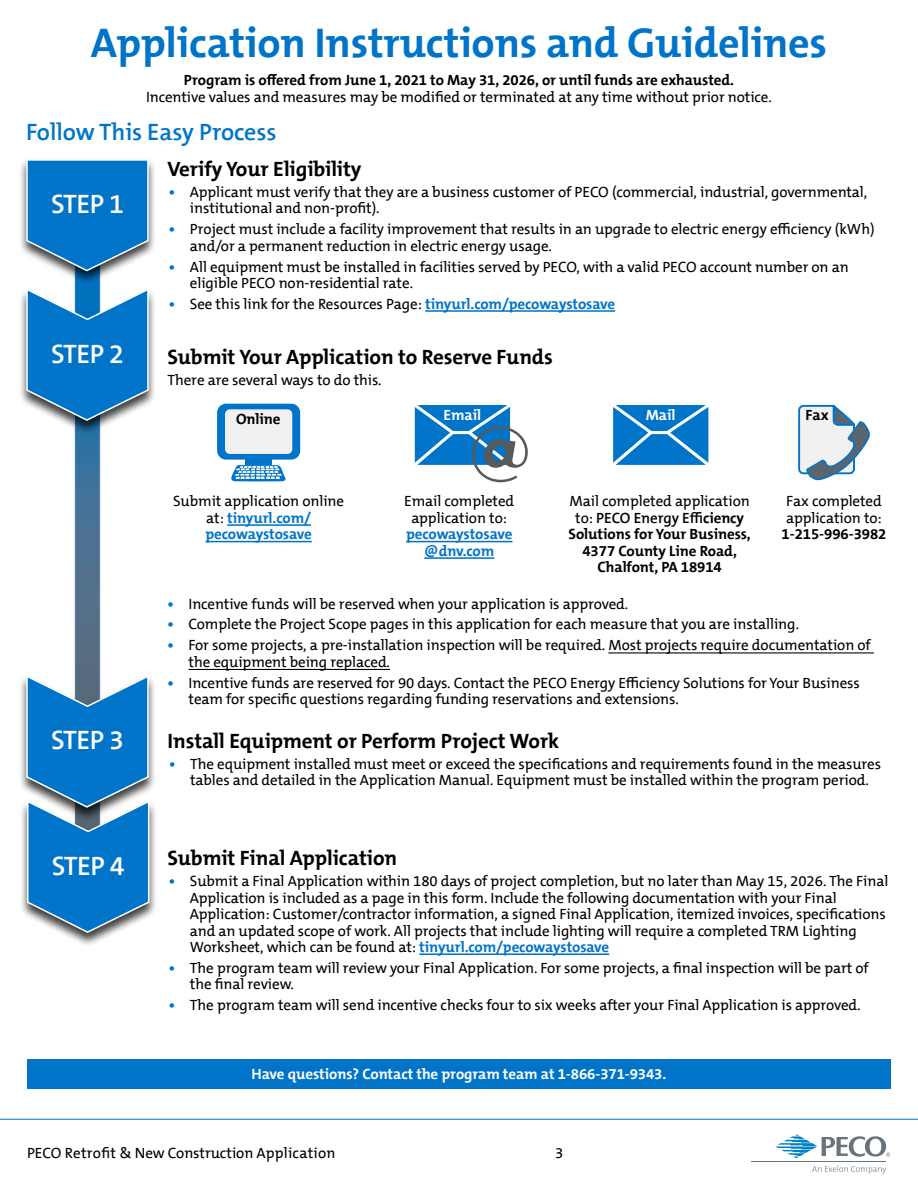
<style>
.page{position:relative;width:918px;height:1188px;background:#fff}
.page>*{position:absolute;margin:0;border:0;box-sizing:border-box;transform-origin:0 0}
.Header_1{font:700 42px "The Mix B";letter-spacing:-.005em;color:#0074c8}
.Header_2{font:600 27px "The Mix B";letter-spacing:-.02em;color:#fff}
.Header_2-2{font:600 24px "The Mix B";letter-spacing:-.005em;color:#0074c8}
.Header_3{font:700 21px "The Mix B";letter-spacing:-.005em;color:#000}
.Body_Bulleted_List{font:15px/16.5px "The Mix B";letter-spacing:-.005em;color:#000}
.Body_Centered{font:15px/16.5px "The Mix B";letter-spacing:-.005em;color:#000;text-align:center}
.Body_Centered-2{font:700 15px/16.5px "The Mix B";letter-spacing:-.005em;color:#000;text-align:center}
.Body_Bold_Centered{font:700 15px "The Mix B";letter-spacing:-.005em;color:#000}
.Body_Bold_Centered-2{font:700 15px "The Mix B";letter-spacing:-.005em;color:#fff}
.s1{font-weight:700;color:#0074c8}
.s2{font-weight:400}
.s3{font-weight:600}
.s4{font-weight:700}
</style>
<div class="page">
<hr style="left:0;top:1119px;width:918px;height:1px;background:#0074c8">
<hr style="left:751px;top:1161px;width:135px;height:1px;background:#68737a">
<svg style="left:812px;top:1166px;width:74px;height:8px"></svg>
<svg style="left:775px;top:1134px;width:115px;height:24px"></svg>
<svg style="left:74px;top:183px;width:27px;height:678px;background:#497091"></svg>
<div style="left:74px;top:183px;width:27px;height:679px;border:2px solid #e7eef7;border-radius:13px"></div>
<div style="left:18px;top:158px;width:139px;height:127px;background:#000;opacity:.75"></div>
<svg style="left:26px;top:158px;width:123px;height:114px;background:#2684c8"></svg>
<hr style="left:425px;top:310px;width:190px;height:2px;background:#0074c8">
<div style="left:18px;top:288px;width:139px;height:147px;background:#000;opacity:.75"></div>
<svg style="left:25px;top:287px;width:124px;height:135px;background:#348bca"></svg>
<svg style="left:217px;top:404px;width:83px;height:78px"></svg>
<hr style="left:227px;top:524px;width:84px;height:2px;background:#0074c8">
<hr style="left:205px;top:541px;width:107px;height:1px;background:#0074c8">
<svg style="left:414px;top:405px;width:114px;height:77px"></svg>
<hr style="left:406px;top:541px;width:106px;height:1px;background:#0074c8">
<hr style="left:424px;top:557px;width:70px;height:2px;background:#0074c8">
<svg style="left:613px;top:405px;width:96px;height:60px;background:#1f85ce"></svg>
<svg style="left:798px;top:404px;width:72px;height:77px"></svg>
<hr style="left:608px;top:652px;width:266px;height:1px;background:#000">
<hr style="left:189px;top:669px;width:201px;height:1px;background:#000">
<div style="left:18px;top:675px;width:139px;height:147px;background:#000;opacity:.75"></div>
<div style="left:19px;top:800px;width:138px;height:147px;background:#000;opacity:.75"></div>
<svg style="left:25px;top:674px;width:125px;height:260px;background:#3489c7"></svg>
<hr style="left:419px;top:953px;width:190px;height:2px;background:#0074c8">
<div style="left:27px;top:1059px;width:864px;height:29px;background:#0074c8"></div>
<h1 class="Header_1" style="left:91px;top:16px;width:738px">Application Instructions and Guidelines</h1>
<p class="Body_Bold_Centered" style="left:184px;top:70px;width:552px">Program is offered from June 1, 2021 to May 31, 2026, or until funds are exhausted.</p>
<p class="Body_Centered" style="left:146px;top:88px;width:627px">Incentive values and measures may be modified or terminated at any time without prior notice.</p>
<h2 class="Header_2-2" style="left:26px;top:117px;width:252px">Follow This Easy Process</h2>
<h2 class="Header_2" style="left:51px;top:187px;width:74px">STEP 1</h2>
<h3 class="Header_3" style="left:167px;top:155px;width:196px">Verify Your Eligibility</h3>
<p class="Body_Bulleted_List" style="left:190px;top:184px;width:679px;text-indent:-21px"><span class="s1">•</span> Applicant must verify that they are a business customer of PECO (commercial, industrial, governmental, institutional and non-profit).</p>
<p class="Body_Bulleted_List" style="left:190px;top:221px;width:686px;text-indent:-21px"><span class="s1">•</span> Project must include a facility improvement that results in an upgrade to electric energy efficiency (kWh) and/or a permanent reduction in electric energy usage.</p>
<p class="Body_Bulleted_List" style="left:190px;top:258px;width:660px;text-indent:-21px"><span class="s1">•</span> All equipment must be installed in facilities served by PECO, with a valid PECO account number on an eligible PECO non-residential rate.</p>
<p class="Body_Bulleted_List" style="left:169px;top:296px;width:448px"><span class="s1">•</span> See this link for the Resources Page: <span class="s1">tinyurl.com/pecowaystosave</span></p>
<h2 class="Header_2" style="left:51px;top:336px;width:74px">STEP 2</h2>
<h3 class="Header_3" style="left:167px;top:344px;width:387px">Submit Your Application to Reserve Funds</h3>
<p class="Body_Centered" style="left:167px;top:372px;width:216px">There are several ways to do this.</p>
<p class="Body_Bold_Centered" style="left:236px;top:409px;width:46px">Online</p>
<p class="Body_Bold_Centered-2" style="left:444px;top:405px;width:39px">Email</p>
<p class="Body_Bold_Centered-2" style="left:646px;top:405px;width:31px">Mail</p>
<p class="Body_Centered" style="left:173px;top:493px;width:173px">Submit application online at: <span class="s1">tinyurl.com/ pecowaystosave</span></p>
<p class="Body_Centered" style="left:404px;top:493px;width:112px">Email completed application to: <span class="s1">pecowaystosave @dnv.com</span></p>
<p class="Body_Centered-2" style="left:569px;top:493px;width:184px"><span class="s2">Mail completed application to:</span> <span class="s3">PECO Energy Effi</span>ciency<br>Solutions for Your Business,<br>4377 County Line Road,<br>Chalfont, PA 18914</p>
<p class="Body_Bold_Centered" style="left:805px;top:405px;width:25px">Fax</p>
<p class="Body_Centered" style="left:782px;top:493px;width:106px">Fax completed application to:<br><span class="s4">1-215-996-3982</span></p>
<p class="Body_Bulleted_List" style="left:168px;top:595px;width:462px"><span class="s1">•</span> Incentive funds will be reserved when your application is approved.</p>
<p class="Body_Bulleted_List" style="left:168px;top:616px;width:633px"><span class="s1">•</span> Complete the Project Scope pages in this application for each measure that you are installing.</p>
<p class="Body_Bulleted_List" style="left:189px;top:637px;width:684px;text-indent:-21px"><span class="s1">•</span> For some projects, a pre-installation inspection will be required. Most projects require documentation of the equipment being replaced.</p>
<p class="Body_Bulleted_List" style="left:189px;top:674px;width:673px;text-indent:-21px"><span class="s1">•</span> Incentive funds are reserved for 90 days. Contact the PECO Energy Efficiency Solutions for Your Business team for specific questions regarding funding reservations and extensions.</p>
<h2 class="Header_2" style="left:51px;top:723px;width:74px">STEP 3</h2>
<h3 class="Header_3" style="left:168px;top:727px;width:393px">Install Equipment or Perform Project Work</h3>
<p class="Body_Bulleted_List" style="left:169px;top:755px;width:714px;text-align:center"><span class="s1">•</span> The equipment installed must meet or exceed the specifications and requirements found in the measures tables and detailed in the Application Manual. Equipment must be installed within the program period.</p>
<h2 class="Header_2" style="left:52px;top:848px;width:74px">STEP 4</h2>
<h3 class="Header_3" style="left:167px;top:845px;width:231px">Submit Final Application</h3>
<p class="Body_Bulleted_List" style="left:190px;top:873px;width:700px;text-indent:-21px"><span class="s1">•</span> Submit a Final Application within 180 days of project completion, but no later than May 15, 2026. The Final Application is included as a page in this form. Include the following documentation with your Final Application: Customer/contractor information, a signed Final Application, itemized invoices, specifications and an updated scope of work. All projects that include lighting will require a completed TRM Lighting Worksheet, which can be found at: <span class="s1">tinyurl.com/pecowaystosave</span></p>
<p class="Body_Bulleted_List" style="left:190px;top:960px;width:680px;text-indent:-21px"><span class="s1">•</span> The program team will review your Final Application. For some projects, a final inspection will be part of the final review.</p>
<p class="Body_Bulleted_List" style="left:169px;top:997px;width:693px"><span class="s1">•</span> The program team will send incentive checks four to six weeks after your Final Application is approved.</p>
<p class="Body_Bold_Centered-2" style="left:252px;top:1064px;width:416px">Have questions? Contact the program team at 1-866-371-9343.</p>
<p class="Body_Bulleted_List" style="left:27px;top:1144px;width:310px">PECO Retrofit &amp; New Construction Application</p>
<p class="Body_Bulleted_List" style="left:555px;top:1144px;width:10px">3</p>
</div>
